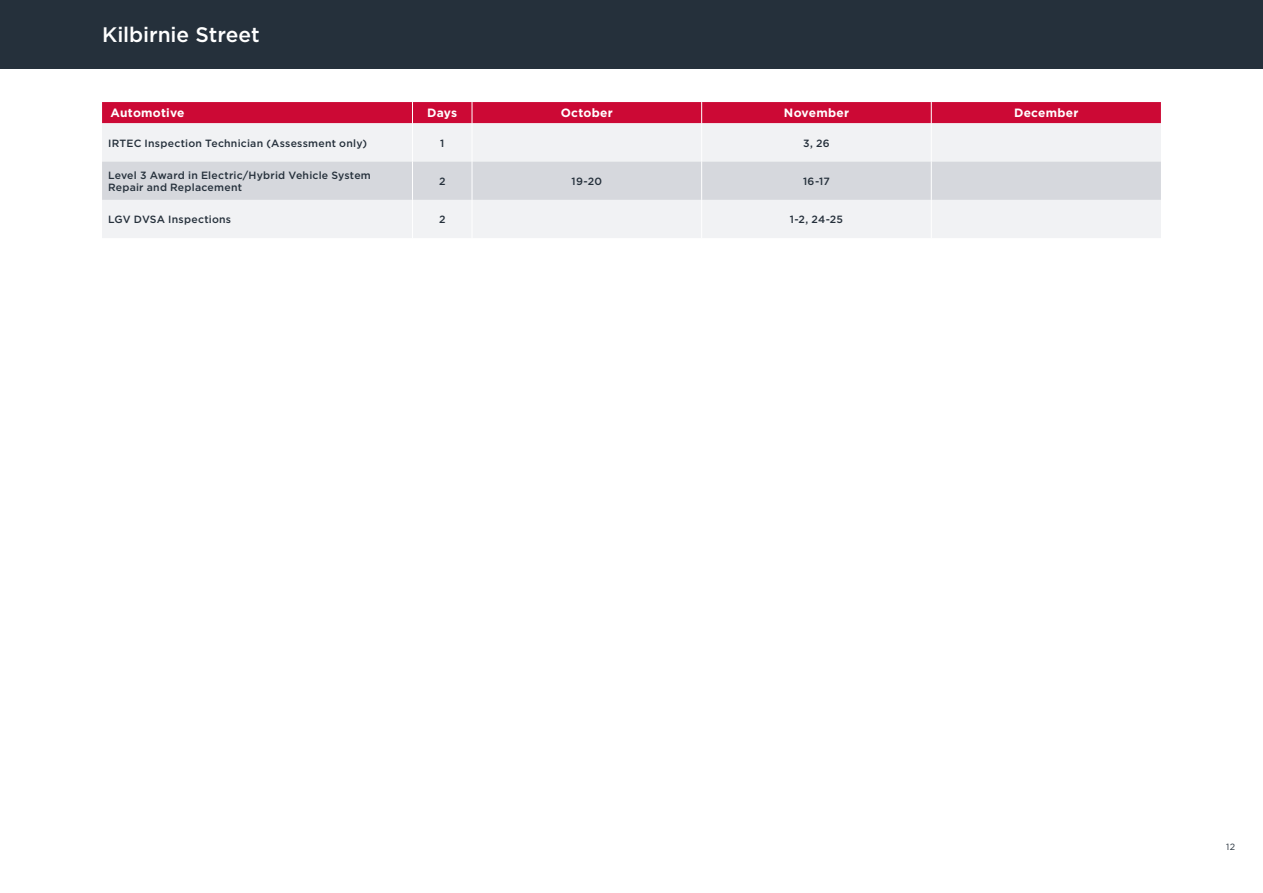
<style>
.page{position:relative;width:1263px;height:893px;background:#fff}
.page>*{position:absolute;margin:0;border:0;box-sizing:border-box;transform-origin:0 0}
.t1{font:500 21px "Gotham";letter-spacing:-.005em;color:#fff}
.t2{font:700 12px "Gotham";letter-spacing:.02em;color:#fff}
.t3{font:500 10.5px/12px "Gotham";letter-spacing:.02em;color:#25303b}
.t4{font:9px "Gotham";color:#25303b}
</style>
<div class="page">
<div style="left:0;top:0;width:638px;height:68px;background:#25303b"></div>
<div style="left:625px;top:0;width:638px;height:68px;background:#25303b"></div>
<div style="left:102px;top:123px;width:1059px;height:115px;background:#f1f2f4"></div>
<div style="left:102px;top:162px;width:1059px;height:38px;background:#d6d8dd"></div>
<hr style="left:412px;top:123px;width:1px;height:39px;background:#fff">
<hr style="left:472px;top:123px;width:1px;height:39px;background:#fff">
<hr style="left:701px;top:123px;width:1px;height:39px;background:#fff">
<hr style="left:931px;top:123px;width:1px;height:39px;background:#fff">
<hr style="left:412px;top:162px;width:1px;height:38px;background:#fff">
<hr style="left:472px;top:162px;width:1px;height:38px;background:#fff">
<hr style="left:701px;top:162px;width:1px;height:38px;background:#fff">
<hr style="left:931px;top:162px;width:1px;height:38px;background:#fff">
<hr style="left:412px;top:200px;width:1px;height:38px;background:#fff">
<hr style="left:472px;top:200px;width:1px;height:38px;background:#fff">
<hr style="left:701px;top:200px;width:1px;height:38px;background:#fff">
<hr style="left:931px;top:200px;width:1px;height:38px;background:#fff">
<div style="left:102px;top:102px;width:1059px;height:21px;background:#cc0935"></div>
<h1 class="t1" style="left:102px;top:21px;width:159px">Kilbirnie Street</h1>
<p class="t2" style="left:111px;top:105px;width:75px">Automotive</p>
<p class="t2" style="left:427px;top:105px;width:31px">Days</p>
<p class="t2" style="left:561px;top:105px;width:53px">October</p>
<p class="t2" style="left:784px;top:105px;width:67px">November</p>
<p class="t2" style="left:1014px;top:105px;width:66px">December</p>
<p class="t3" style="left:108px;top:137px;width:261px">IRTEC Inspection Technician (Assessment only)</p>
<p class="t3" style="left:440px;top:137px;width:6px">1</p>
<p class="t3" style="left:803px;top:137px;width:28px">3, 26</p>
<p class="t3" style="left:108px;top:169px;width:264px">Level 3 Award in Electric/Hybrid Vehicle System<br>Repair and Replacement</p>
<p class="t3" style="left:439px;top:175px;width:8px">2</p>
<p class="t3" style="left:572px;top:175px;width:32px">19-20</p>
<p class="t3" style="left:803px;top:175px;width:28px">16-17</p>
<p class="t3" style="left:108px;top:213px;width:125px">LGV DVSA Inspections</p>
<p class="t3" style="left:439px;top:213px;width:8px">2</p>
<p class="t3" style="left:790px;top:213px;width:55px">1-2, 24-25</p>
<p class="t4" style="left:1226px;top:841px;width:10px">12</p>
</div>
